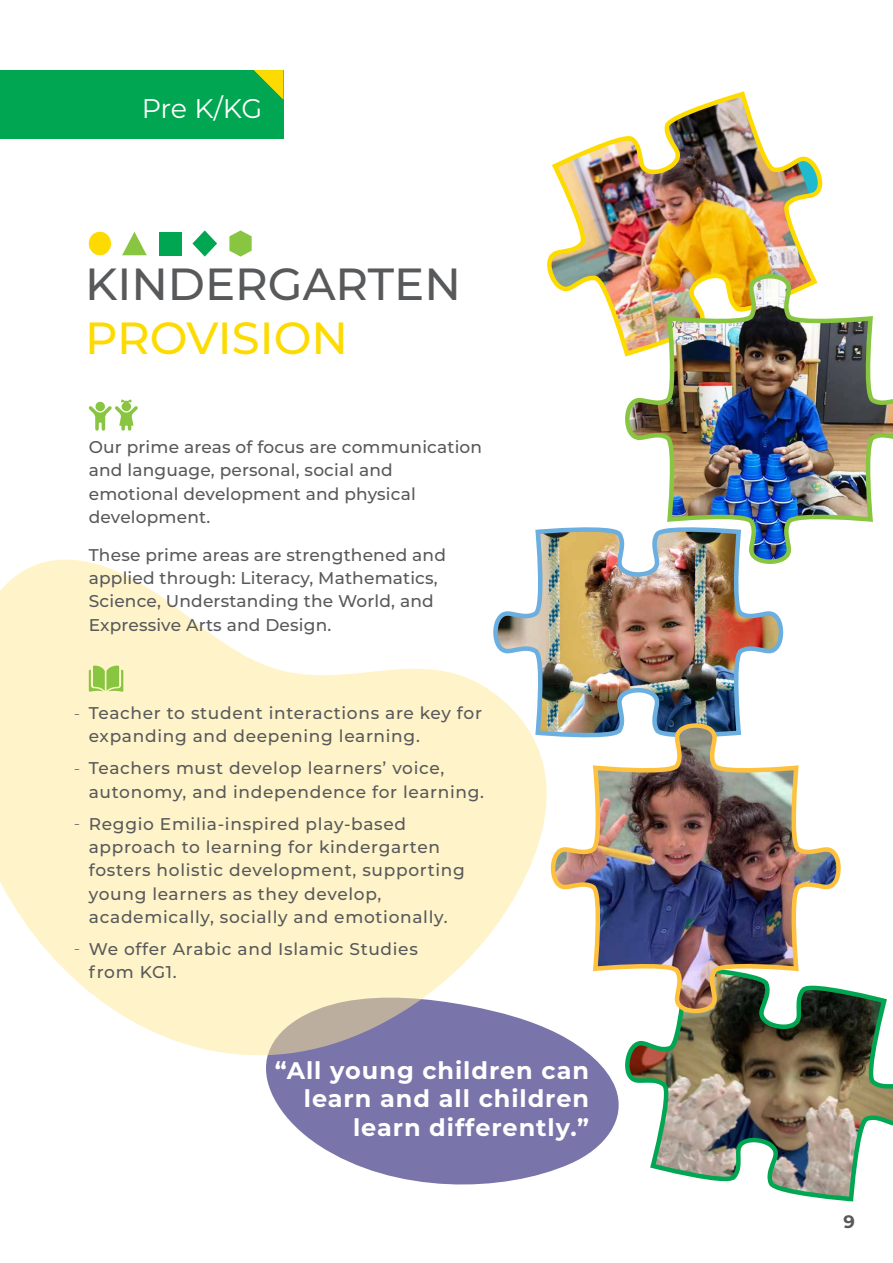
<style>
.page{position:relative;width:893px;height:1263px;background:#fff}
.page>*{position:absolute;margin:0;border:0;box-sizing:border-box;transform-origin:0 0}
.t1{font:500 45px "Montserrat";color:#58595b}
.t2{font:500 45px "Montserrat";color:#fddb00}
.t3{font:27px "Montserrat";color:#fff}
.t4{font:700 24px/28.8px "Montserrat";letter-spacing:.04em;color:#fff;text-align:right}
.t5{font:700 18px "Montserrat";color:#58595b}
.t6{font:500 16.95px/23.4px "Montserrat";letter-spacing:.03em;color:#58595b}
.t7{font:500 16.95px/23.4px "Montserrat";letter-spacing:.01em;color:#58595b}
.t8{font:300 16.95px "Montserrat";color:#58595b}
</style>
<div class="page">
<svg style="left:314px;top:1033px;width:305px;height:152px;fill:#7974a9"></svg>
<svg style="left:0;top:559px;width:556px;height:583px;fill:#fff4c9"></svg>
<div style="left:0;top:70px;width:283px;height:69px;background:#00a651"></div>
<svg style="left:254px;top:70px;width:29px;height:30px"></svg>
<svg style="left:89px;top:665px;width:34px;height:27px"></svg>
<div style="left:89px;top:232px;width:22px;height:23px;background:#fddb00;border-radius:50%"></div>
<svg style="left:122px;top:232px;width:25px;height:23px"></svg>
<div style="left:159px;top:232px;width:22px;height:23px;background:#00a651"></div>
<svg style="left:192px;top:230px;width:25px;height:27px"></svg>
<svg style="left:229px;top:230px;width:23px;height:27px"></svg>
<svg style="left:89px;top:399px;width:49px;height:32px"></svg>
<div style="left:95px;top:402px;width:10px;height:9px;background:#88c540;border-radius:50%"></div>
<img style="left:547px;top:94px;width:276px;height:254px">
<img style="left:491px;top:527px;width:293px;height:218px">
<img style="left:625px;top:989px;width:268px;height:213px">
<img style="left:623px;top:272px;width:270px;height:294px">
<img style="left:549px;top:721px;width:294px;height:294px">
<h2 class="t3" style="left:142px;top:89px;width:122px">Pre K/KG</h2>
<h1 class="t1" style="left:85px;top:253px;width:377px">KINDERGARTEN</h1>
<h1 class="t2" style="left:85px;top:307px;width:265px">PROVISION</h1>
<p class="t7" style="left:89px;top:435px;width:395px">Our prime areas of focus are communication and language, personal, social and emotional development and physical development.</p>
<p class="t7" style="left:89px;top:542px;width:359px">These prime areas are strengthened and applied through: Literacy, Mathematics, Science, Understanding the World, and Expressive Arts and Design.</p>
<p class="t8" style="left:74px;top:701px;width:8px">-</p>
<p class="t8" style="left:74px;top:756px;width:8px">-</p>
<p class="t8" style="left:74px;top:811px;width:8px">-</p>
<p class="t8" style="left:74px;top:937px;width:8px">-</p>
<p class="t6" style="left:89px;top:701px;width:395px">Teacher to student interactions are key for expanding and deepening learning.</p>
<p class="t6" style="left:89px;top:756px;width:397px">Teachers must develop learners’ voice, autonomy, and independence for learning.</p>
<p class="t6" style="left:89px;top:811px;width:378px">Reggio Emilia-inspired play-based approach to learning for kindergarten fosters holistic development, supporting young learners as they develop, academically, socially and emotionally.</p>
<p class="t6" style="left:89px;top:937px;width:331px">We offer Arabic and Islamic Studies from KG1.</p>
<h3 class="t4" style="left:275px;top:1054px;width:316px">“All young children can learn and all children learn differently.”</h3>
<p class="t5" style="left:843px;top:1208px;width:13px">9</p>
</div>
